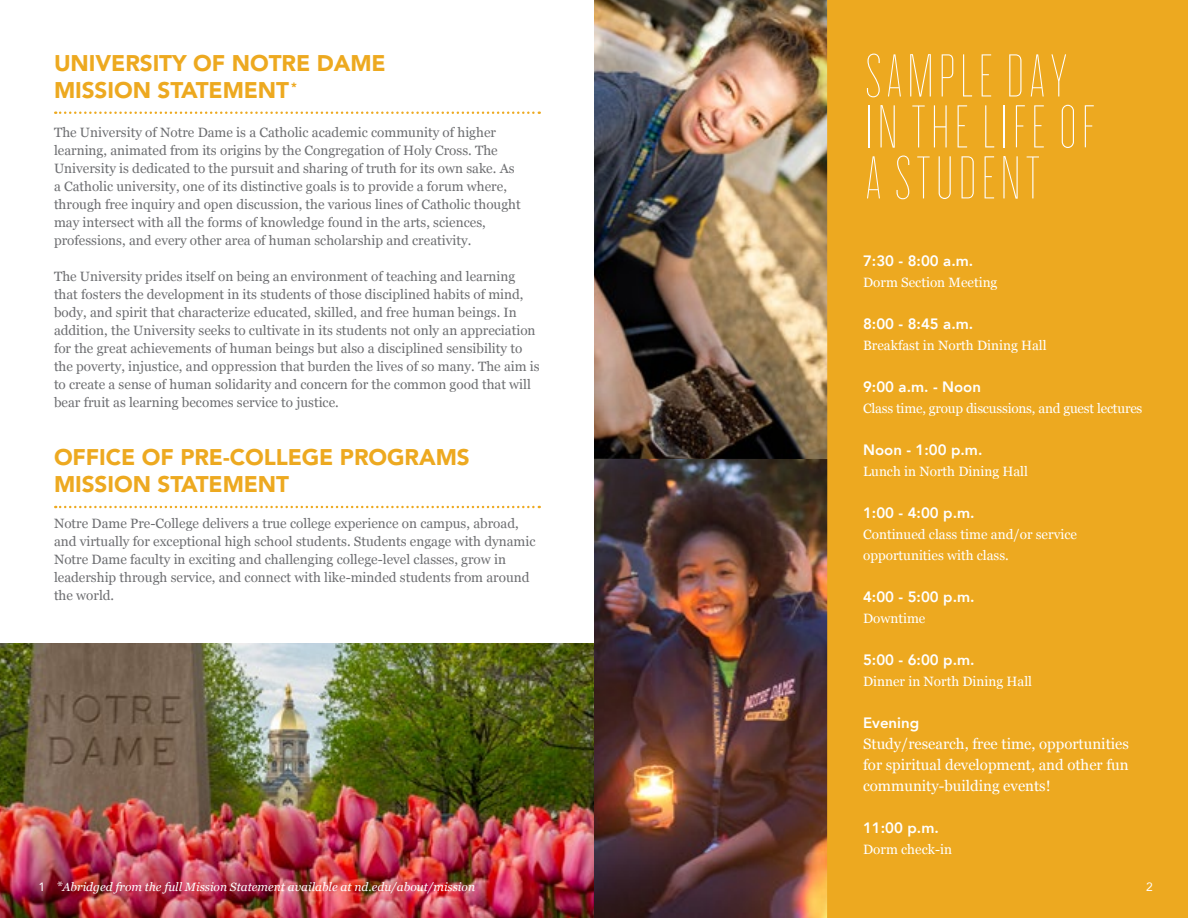
<style>
.page{position:relative;width:1188px;height:918px;background:#fff}
.page>*{position:absolute;margin:0;border:0;box-sizing:border-box;transform-origin:0 0}
.t1{font:72px/51px "Cyclone Inline";letter-spacing:.015em;color:#fff}
.t2{font:900 22.5px/27px "Avenir LT Std";letter-spacing:-.005em;color:#eda920}
.t3{font:800 15px "Avenir";color:#fff}
.t4{font:15px/21px "Georgia";color:#fff;text-align:justify}
.t5{font:13.5px/18px "Georgia";color:#6d6e71}
.t6{font:13.5px/21px "Georgia";color:#fff}
.t7{font:italic 12px "Georgia";color:#fff}
.t8{font:12px "Avenir";color:#fff}
.s1{font-family:"Avenir";font-style:normal}
.s2{font-size:13.5px}
</style>
<div class="page">
<div style="left:827px;top:0;width:361px;height:918px;background:#eda920"></div>
<img style="left:594px;top:0;width:233px;height:918px">
<img style="left:0;top:644px;width:594px;height:274px">
<svg style="left:55px;top:112px;width:485px;height:2px"></svg>
<svg style="left:55px;top:506px;width:485px;height:2px"></svg>
<h2 class="t2" style="left:54px;top:50px;width:333px">UNIVERSITY OF NOTRE DAME<br>MISSION STATEMENT <sup>*</sup></h2>
<p class="t5" style="left:54px;top:123px;width:468px">The University of Notre Dame is a Catholic academic community of higher learning, animated from its origins by the Congregation of Holy Cross. The University is dedicated to the pursuit and sharing of truth for its own sake. As a Catholic university, one of its distinctive goals is to provide a forum where, through free inquiry and open discussion, the various lines of Catholic thought may intersect with all the forms of knowledge found in the arts, sciences, professions, and every other area of human scholarship and creativity.</p>
<p class="t5" style="left:54px;top:267px;width:487px">The University prides itself on being an environment of teaching and learning that fosters the development in its students of those disciplined habits of mind, body, and spirit that characterize educated, skilled, and free human beings. In addition, the University seeks to cultivate in its students not only an appreciation for the great achievements of human beings but also a disciplined sensibility to the poverty, injustice, and oppression that burden the lives of so many. The aim is to create a sense of human solidarity and concern for the common good that will bear fruit as learning becomes service to justice.</p>
<h2 class="t2" style="left:54px;top:444px;width:417px">OFFICE OF PRE-COLLEGE PROGRAMS<br>MISSION STATEMENT</h2>
<p class="t5" style="left:54px;top:514px;width:483px">Notre Dame Pre-College delivers a true college experience on campus, abroad, and virtually for exceptional high school students. Students engage with dynamic Notre Dame faculty in exciting and challenging college-level classes, grow in leadership through service, and connect with like-minded students from around the world.</p>
<p class="t7" style="left:38px;top:878px;width:438px"><span class="s1">1</span> <span class="s2">*</span>Abridged from the full Mission Statement available at nd.edu/about/mission</p>
<h1 class="t1" style="left:864px;top:53px;width:235px">SAMPLE DAY<br>IN THE LIFE OF<br>A STUDENT</h1>
<p class="t3" style="left:863px;top:249px;width:112px">7:30 - 8:00 a.m.</p>
<p class="t6" style="left:863px;top:271px;width:136px">Dorm Section Meeting</p>
<p class="t3" style="left:863px;top:312px;width:112px">8:00 - 8:45 a.m.</p>
<p class="t6" style="left:863px;top:334px;width:185px">Breakfast in North Dining Hall</p>
<p class="t3" style="left:863px;top:375px;width:119px">9:00 a.m. - Noon</p>
<p class="t6" style="left:863px;top:397px;width:281px">Class time, group discussions, and guest lectures</p>
<p class="t3" style="left:863px;top:438px;width:121px">Noon - 1:00 p.m.</p>
<p class="t6" style="left:863px;top:460px;width:166px">Lunch in North Dining Hall</p>
<p class="t3" style="left:863px;top:501px;width:113px">1:00 - 4:00 p.m.</p>
<p class="t6" style="left:863px;top:523px;width:215px">Continued class time and/or service opportunities with class.</p>
<p class="t3" style="left:863px;top:585px;width:113px">4:00 - 5:00 p.m.</p>
<p class="t6" style="left:863px;top:607px;width:64px">Downtime</p>
<p class="t3" style="left:863px;top:648px;width:113px">5:00 - 6:00 p.m.</p>
<p class="t6" style="left:863px;top:670px;width:171px">Dinner in North Dining Hall</p>
<p class="t3" style="left:863px;top:711px;width:58px">Evening</p>
<p class="t4" style="left:863px;top:733px;width:267px">Study/research, free time, opportunities for spiritual development, and other fun community-building events!</p>
<p class="t3" style="left:863px;top:816px;width:77px">11:00 p.m.</p>
<p class="t6" style="left:863px;top:838px;width:90px">Dorm check-in</p>
<p class="t8" style="left:1146px;top:877px;width:8px">2</p>
</div>
